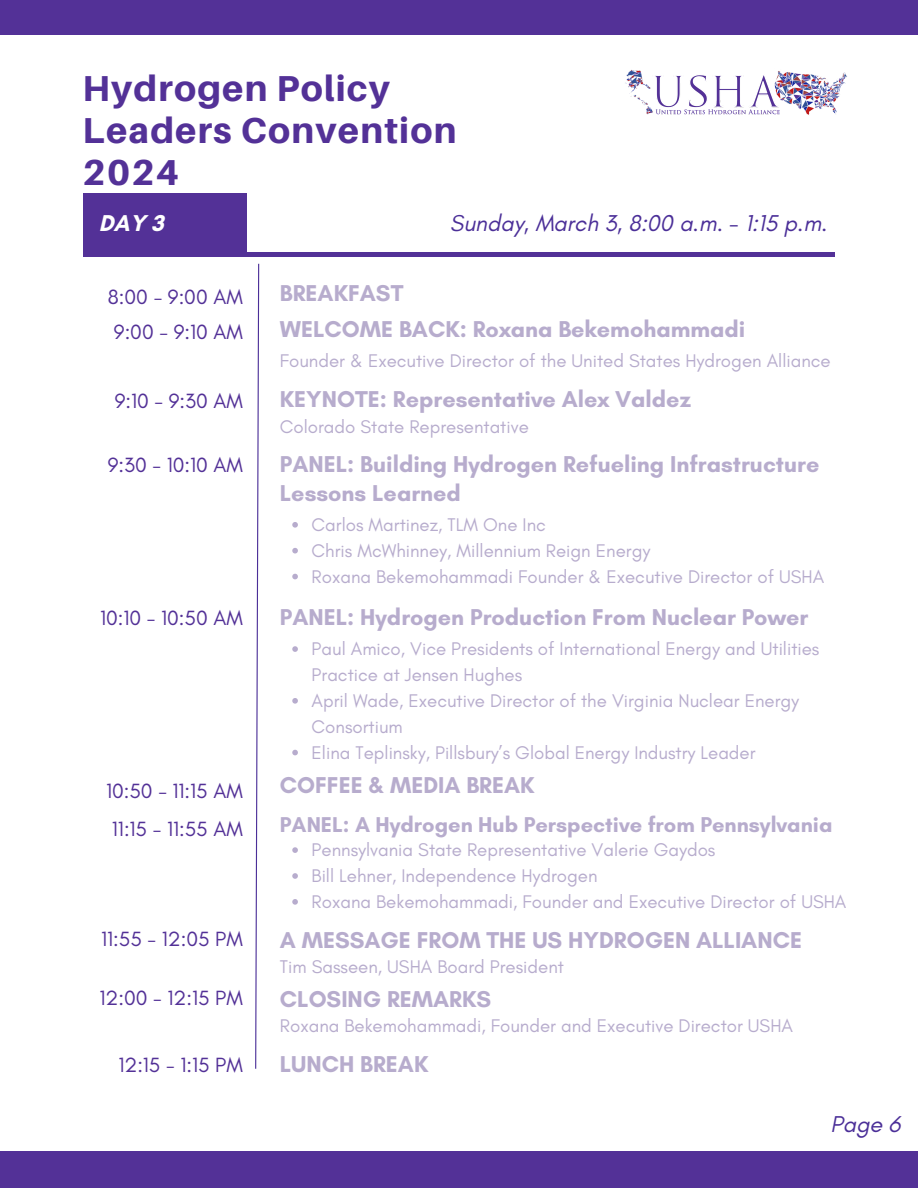
<style>
.page{position:relative;width:918px;height:1188px;background:#fff}
.page>*{position:absolute;margin:0;border:0;box-sizing:border-box;transform-origin:0 0}
.t1{font:800 36.15px/41.7px "Aileron";letter-spacing:.035em;color:#533197}
.t2{font:700 23.4px/29.2px "Glacial Indifference";color:#b7accd}
.t3{font:italic 23.4px "Glacial Indifference";color:#4b2f98}
.t4{font:700 23.4px "Glacial Indifference";color:#fff}
.t5{font:700 21.9px "Glacial Indifference";color:#b7accd}
.t6{font:21px "Glacial Indifference";color:#533197}
.t7{font:18.75px/25.8px "Glacial Indifference";color:#b7accd}
</style>
<div class="page">
<div style="left:0;top:0;width:918px;height:35px;background:#533197"></div>
<div style="left:0;top:1152px;width:918px;height:36px;background:#533197"></div>
<hr style="left:85px;top:252px;width:750px;height:4px;background:#533197">
<div style="left:83px;top:193px;width:164px;height:63px;background:#533197"></div>
<img style="left:625px;top:70px;width:222px;height:45px">
<svg style="left:255px;top:263px;width:5px;height:806px"></svg>
<svg style="left:292px;top:522px;width:6px;height:6px"></svg>
<svg style="left:292px;top:548px;width:6px;height:5px"></svg>
<svg style="left:292px;top:574px;width:6px;height:5px"></svg>
<svg style="left:292px;top:646px;width:6px;height:6px"></svg>
<svg style="left:292px;top:698px;width:6px;height:6px"></svg>
<svg style="left:292px;top:750px;width:6px;height:5px"></svg>
<svg style="left:292px;top:847px;width:6px;height:6px"></svg>
<svg style="left:292px;top:873px;width:6px;height:6px"></svg>
<svg style="left:292px;top:899px;width:6px;height:6px"></svg>
<p class="t1" style="left:83px;top:67px;width:375px">Hydrogen Policy<br>Leaders Convention<br>2024</p>
<h1 class="t4" style="left:99px;top:209px;width:66px">DAY 3</h1>
<h5 class="t3" style="left:450px;top:209px;width:379px">Sunday, March 3, 8:00 a.m. - 1:15 p.m.</h5>
<p class="t6" style="left:108px;top:284px;width:136px">8:00 - 9:00 AM</p>
<p class="t2" style="left:280px;top:278px;width:125px">BREAKFAST</p>
<h5 class="t6" style="left:114px;top:319px;width:130px">9:00 - 9:10 AM</h5>
<h3 class="t2" style="left:280px;top:314px;width:467px">WELCOME BACK: Roxana Bekemohammadi</h3>
<p class="t6" style="left:115px;top:388px;width:130px">9:10 - 9:30 AM</p>
<h3 class="t6" style="left:108px;top:452px;width:137px">9:30 - 10:10 AM</h3>
<p class="t6" style="left:100px;top:605px;width:144px">10:10 - 10:50 AM</p>
<h5 class="t6" style="left:106px;top:778px;width:138px">10:50 - 11:15 AM</h5>
<p class="t7" style="left:280px;top:348px;width:552px">Founder &amp; Executive Director of the United States Hydrogen Alliance</p>
<p class="t2" style="left:280px;top:384px;width:413px">KEYNOTE: Representative Alex Valdez</p>
<p class="t7" style="left:280px;top:413px;width:250px">Colorado State Representative</p>
<h2 class="t2" style="left:280px;top:449px;width:541px">PANEL: Building Hydrogen Refueling Infrastructure<br>Lessons Learned</h2>
<p class="t7" style="left:312px;top:512px;width:236px">Carlos Martinez, TLM One Inc</p>
<h2 class="t7" style="left:312px;top:537px;width:340px">Chris McWhinney, Millennium Reign Energy</h2>
<h5 class="t7" style="left:312px;top:563px;width:514px">Roxana Bekemohammadi Founder &amp; Executive Director of USHA</h5>
<h3 class="t2" style="left:280px;top:602px;width:530px">PANEL: Hydrogen Production From Nuclear Power</h3>
<h5 class="t7" style="left:312px;top:636px;width:509px">Paul Amico, Vice Presidents of International Energy and Utilities<br>Practice at Jensen Hughes</h5>
<p class="t7" style="left:312px;top:688px;width:489px">April Wade, Executive Director of the Virginia Nuclear Energy<br>Consortium</p>
<p class="t7" style="left:312px;top:739px;width:445px">Elina Teplinsky, Pillsbury’s Global Energy Industry Leader</p>
<h4 class="t2" style="left:280px;top:770px;width:256px">COFFEE &amp; MEDIA BREAK</h4>
<h3 class="t6" style="left:112px;top:816px;width:132px">11:15 - 11:55 AM</h3>
<p class="t5" style="left:280px;top:811px;width:554px">PANEL: A Hydrogen Hub Perspective from Pennsylvania</p>
<h5 class="t7" style="left:312px;top:837px;width:405px">Pennsylvania State Representative Valerie Gaydos</h5>
<h2 class="t7" style="left:312px;top:863px;width:287px">Bill Lehner, Independence Hydrogen</h2>
<p class="t7" style="left:312px;top:889px;width:536px">Roxana Bekemohammadi, Founder and Executive Director of USHA</p>
<h2 class="t6" style="left:101px;top:926px;width:143px">11:55 - 12:05 PM</h2>
<h5 class="t2" style="left:280px;top:925px;width:524px">A MESSAGE FROM THE US HYDROGEN ALLIANCE</h5>
<p class="t7" style="left:280px;top:954px;width:286px">Tim Sasseen, USHA Board President</p>
<h5 class="t6" style="left:100px;top:985px;width:145px">12:00 - 12:15 PM</h5>
<p class="t6" style="left:118px;top:1052px;width:126px">12:15 - 1:15 PM</p>
<h5 class="t2" style="left:280px;top:984px;width:213px">CLOSING REMARKS</h5>
<h2 class="t7" style="left:280px;top:1013px;width:515px">Roxana Bekemohammadi, Founder and Executive Director USHA</h2>
<h3 class="t2" style="left:280px;top:1049px;width:150px">LUNCH BREAK</h3>
<h2 class="t3" style="left:830px;top:1109px;width:72px">Page 6</h2>
</div>
